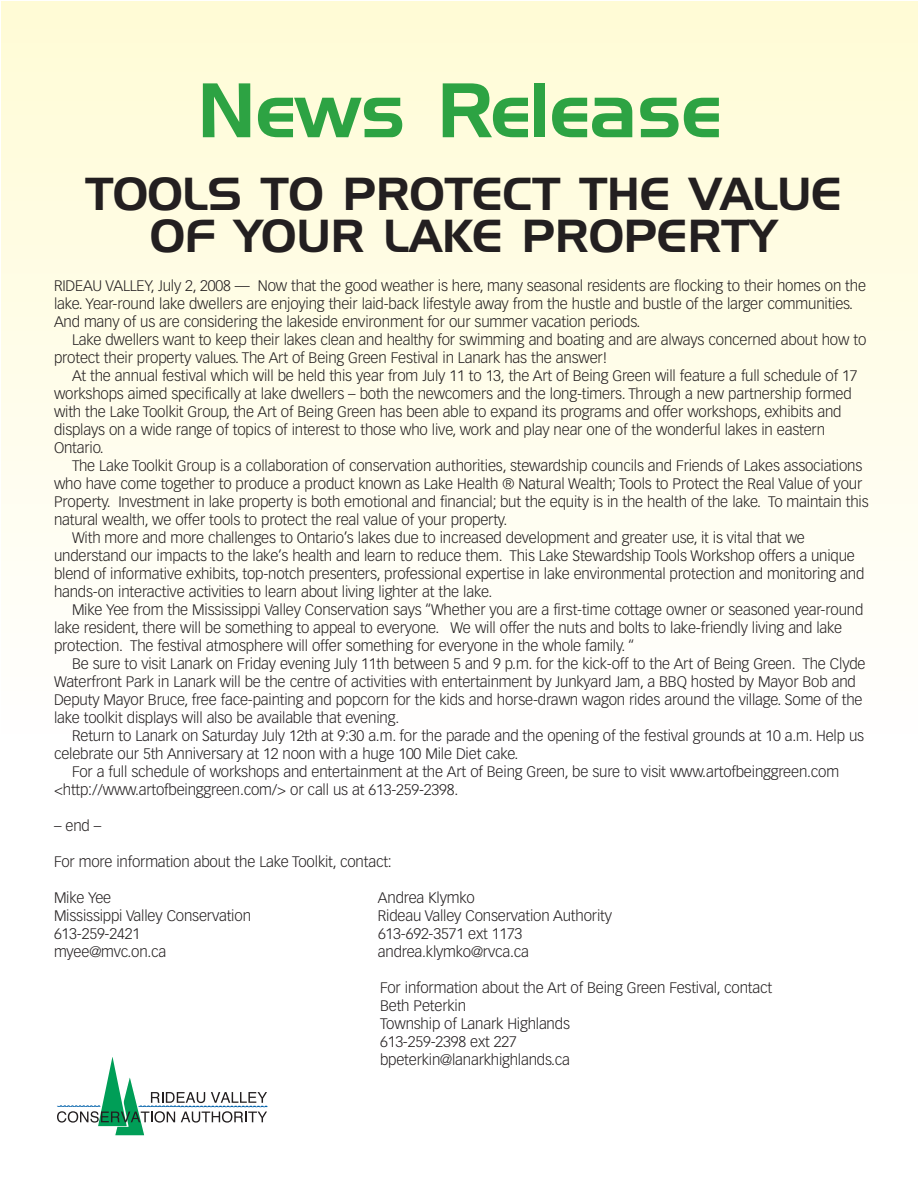
<style>
.page{position:relative;width:918px;height:1188px;background:#fff}
.page>*{position:absolute;margin:0;border:0;box-sizing:border-box;transform-origin:0 0}
.t1{font:75px "Handel Gothic BT";color:#2da343}
.t2{font:45px/42px "Handel Gothic BT";color:#231f20;text-align:center}
.t3{font:300 15px/18px "Vectora LH";letter-spacing:-.01em;color:#231f20}
</style>
<div class="page">
<div style="left:1px;top:2px;width:917px;height:14px;background:#fffbd6"></div>
<div style="left:1px;top:13px;width:917px;height:17px;background:#fffbd6"></div>
<div style="left:1px;top:28px;width:917px;height:16px;background:#fffbd7"></div>
<div style="left:1px;top:42px;width:917px;height:17px;background:#fffcd8"></div>
<div style="left:1px;top:56px;width:917px;height:17px;background:#fffcd9"></div>
<div style="left:1px;top:71px;width:917px;height:17px;background:#fffcda"></div>
<div style="left:1px;top:85px;width:917px;height:17px;background:#fffcda"></div>
<div style="left:1px;top:100px;width:917px;height:16px;background:#fffcdb"></div>
<div style="left:1px;top:114px;width:917px;height:17px;background:#fffcdc"></div>
<div style="left:1px;top:128px;width:917px;height:17px;background:#fffcdd"></div>
<div style="left:1px;top:143px;width:917px;height:17px;background:#fffcdd"></div>
<div style="left:1px;top:157px;width:917px;height:17px;background:#fffcde"></div>
<div style="left:1px;top:172px;width:917px;height:16px;background:#fffcdf"></div>
<div style="left:1px;top:186px;width:917px;height:17px;background:#fffce0"></div>
<div style="left:1px;top:200px;width:917px;height:17px;background:#fffce1"></div>
<div style="left:1px;top:215px;width:917px;height:17px;background:#fffce1"></div>
<div style="left:1px;top:229px;width:917px;height:17px;background:#fffce2"></div>
<div style="left:1px;top:244px;width:917px;height:16px;background:#fffce3"></div>
<div style="left:1px;top:258px;width:917px;height:17px;background:#fffce4"></div>
<div style="left:1px;top:272px;width:917px;height:17px;background:#fffde5"></div>
<div style="left:1px;top:287px;width:917px;height:17px;background:#fffde5"></div>
<div style="left:1px;top:301px;width:917px;height:17px;background:#fffde6"></div>
<div style="left:1px;top:316px;width:917px;height:16px;background:#fffde7"></div>
<div style="left:1px;top:330px;width:917px;height:17px;background:#fffde8"></div>
<div style="left:1px;top:344px;width:917px;height:17px;background:#fffde9"></div>
<div style="left:1px;top:359px;width:917px;height:16px;background:#fffde9"></div>
<div style="left:1px;top:373px;width:917px;height:17px;background:#fffdea"></div>
<div style="left:1px;top:388px;width:917px;height:16px;background:#fffdeb"></div>
<div style="left:1px;top:402px;width:917px;height:17px;background:#fffdec"></div>
<div style="left:1px;top:416px;width:917px;height:17px;background:#fffded"></div>
<div style="left:1px;top:431px;width:917px;height:16px;background:#fffded"></div>
<div style="left:1px;top:445px;width:917px;height:17px;background:#fffdee"></div>
<div style="left:1px;top:459px;width:917px;height:17px;background:#fffdef"></div>
<div style="left:1px;top:474px;width:917px;height:17px;background:#fffdf0"></div>
<div style="left:1px;top:488px;width:917px;height:17px;background:#fffdf1"></div>
<div style="left:1px;top:503px;width:917px;height:16px;background:#fffef2"></div>
<div style="left:1px;top:517px;width:917px;height:17px;background:#fffef2"></div>
<div style="left:1px;top:531px;width:917px;height:17px;background:#fffef3"></div>
<div style="left:1px;top:546px;width:917px;height:17px;background:#fffef4"></div>
<div style="left:1px;top:560px;width:917px;height:17px;background:#fffef5"></div>
<div style="left:1px;top:575px;width:917px;height:16px;background:#fffef6"></div>
<div style="left:1px;top:589px;width:917px;height:17px;background:#fffef6"></div>
<div style="left:1px;top:603px;width:917px;height:17px;background:#fffef7"></div>
<div style="left:1px;top:618px;width:917px;height:17px;background:#fffef8"></div>
<div style="left:1px;top:632px;width:917px;height:17px;background:#fffef9"></div>
<div style="left:1px;top:647px;width:917px;height:16px;background:#fffefa"></div>
<div style="left:1px;top:661px;width:917px;height:17px;background:#fffefa"></div>
<div style="left:1px;top:675px;width:917px;height:17px;background:#fffefb"></div>
<svg style="left:57px;top:1057px;width:210px;height:79px"></svg>
<h1 class="t1" style="left:197px;top:83px;width:525px">News Release</h1>
<h2 class="t2" style="left:85px;top:177px;width:758px">TOOLS TO PROTECT THE VALUE<br>OF YOUR LAKE PROPERTY</h2>
<p class="t3" style="left:54px;top:278px;width:814px">RIDEAU VALLEY, July 2, 2008 — Now that the good weather is here, many seasonal residents are flocking to their homes on the lake. Year-round lake dwellers are enjoying their laid-back lifestyle away from the hustle and bustle of the larger communities.<br>And many of us are considering the lakeside environment for our summer vacation periods.</p>
<p class="t3" style="left:54px;top:332px;width:814px;text-indent:18px">Lake dwellers want to keep their lakes clean and healthy for swimming and boating and are always concerned about how to protect their property values. The Art of Being Green Festival in Lanark has the answer!</p>
<p class="t3" style="left:54px;top:368px;width:805px;text-indent:18px">At the annual festival which will be held this year from July 11 to 13, the Art of Being Green will feature a full schedule of 17 workshops aimed specifically at lake dwellers – both the newcomers and the long-timers. Through a new partnership formed with the Lake Toolkit Group, the Art of Being Green has been able to expand its programs and offer workshops, exhibits and displays on a wide range of topics of interest to those who live, work and play near one of the wonderful lakes in eastern Ontario.</p>
<p class="t3" style="left:72px;top:458px;width:792px">The Lake Toolkit Group is a collaboration of conservation authorities, stewardship councils and Friends of Lakes associations</p>
<p class="t3" style="left:54px;top:476px;width:810px">who have come together to produce a product known as Lake Health ® Natural Wealth; Tools to Protect the Real Value of your</p>
<p class="t3" style="left:54px;top:494px;width:816px">Property. Investment in lake property is both emotional and financial; but the equity is in the health of the lake. To maintain this</p>
<p class="t3" style="left:54px;top:512px;width:455px">natural wealth, we offer tools to protect the real value of your property.</p>
<p class="t3" style="left:72px;top:530px;width:734px">With more and more challenges to Ontario’s lakes due to increased development and greater use, it is vital that we</p>
<p class="t3" style="left:54px;top:548px;width:803px">understand our impacts to the lake’s health and learn to reduce them. This Lake Stewardship Tools Workshop offers a unique</p>
<p class="t3" style="left:54px;top:566px;width:812px">blend of informative exhibits, top-notch presenters, professional expertise in lake environmental protection and monitoring and</p>
<p class="t3" style="left:54px;top:584px;width:440px">hands-on interactive activities to learn about living lighter at the lake.</p>
<p class="t3" style="left:72px;top:602px;width:793px">Mike Yee from the Mississippi Valley Conservation says “Whether you are a first-time cottage owner or seasoned year-round</p>
<p class="t3" style="left:54px;top:620px;width:790px">lake resident, there will be something to appeal to everyone. We will offer the nuts and bolts to lake-friendly living and lake</p>
<p class="t3" style="left:54px;top:638px;width:582px">protection. The festival atmosphere will offer something for everyone in the whole family. “</p>
<p class="t3" style="left:72px;top:656px;width:795px">Be sure to visit Lanark on Friday evening July 11th between 5 and 9 p.m. for the kick-off to the Art of Being Green. The Clyde</p>
<p class="t3" style="left:54px;top:674px;width:803px">Waterfront Park in Lanark will be the centre of activities with entertainment by Junkyard Jam, a BBQ hosted by Mayor Bob and</p>
<p class="t3" style="left:54px;top:692px;width:810px">Deputy Mayor Bruce, free face-painting and popcorn for the kids and horse-drawn wagon rides around the village. Some of the</p>
<p class="t3" style="left:54px;top:710px;width:347px">lake toolkit displays will also be available that evening.</p>
<p class="t3" style="left:72px;top:728px;width:794px">Return to Lanark on Saturday July 12th at 9:30 a.m. for the parade and the opening of the festival grounds at 10 a.m. Help us</p>
<p class="t3" style="left:54px;top:746px;width:466px">celebrate our 5th Anniversary at 12 noon with a huge 100 Mile Diet cake.</p>
<p class="t3" style="left:72px;top:764px;width:769px">For a full schedule of workshops and entertainment at the Art of Being Green, be sure to visit www.artofbeinggreen.com</p>
<p class="t3" style="left:54px;top:782px;width:406px">&lt;http://www.artofbeinggreen.com/&gt; or call us at 613-259-2398.</p>
<p class="t3" style="left:54px;top:818px;width:49px">– end –</p>
<p class="t3" style="left:54px;top:854px;width:339px">For more information about the Lake Toolkit, contact:</p>
<p class="t3" style="left:54px;top:890px;width:59px">Mike Yee</p>
<p class="t3" style="left:378px;top:890px;width:98px">Andrea Klymko</p>
<p class="t3" style="left:54px;top:908px;width:199px">Mississippi Valley Conservation</p>
<p class="t3" style="left:378px;top:908px;width:236px">Rideau Valley Conservation Authority</p>
<p class="t3" style="left:54px;top:926px;width:88px">613-259-2421</p>
<p class="t3" style="left:378px;top:926px;width:146px">613-692-3571 ext 1173</p>
<p class="t3" style="left:54px;top:944px;width:114px">myee@mvc.on.ca</p>
<p class="t3" style="left:378px;top:944px;width:152px">andrea.klymko@rvca.ca</p>
<p class="t3" style="left:380px;top:980px;width:394px">For information about the Art of Being Green Festival, contact<br>Beth Peterkin<br>Township of Lanark Highlands<br>613-259-2398 ext 227<br>bpeterkin@lanarkhighlands.ca</p>
</div>
